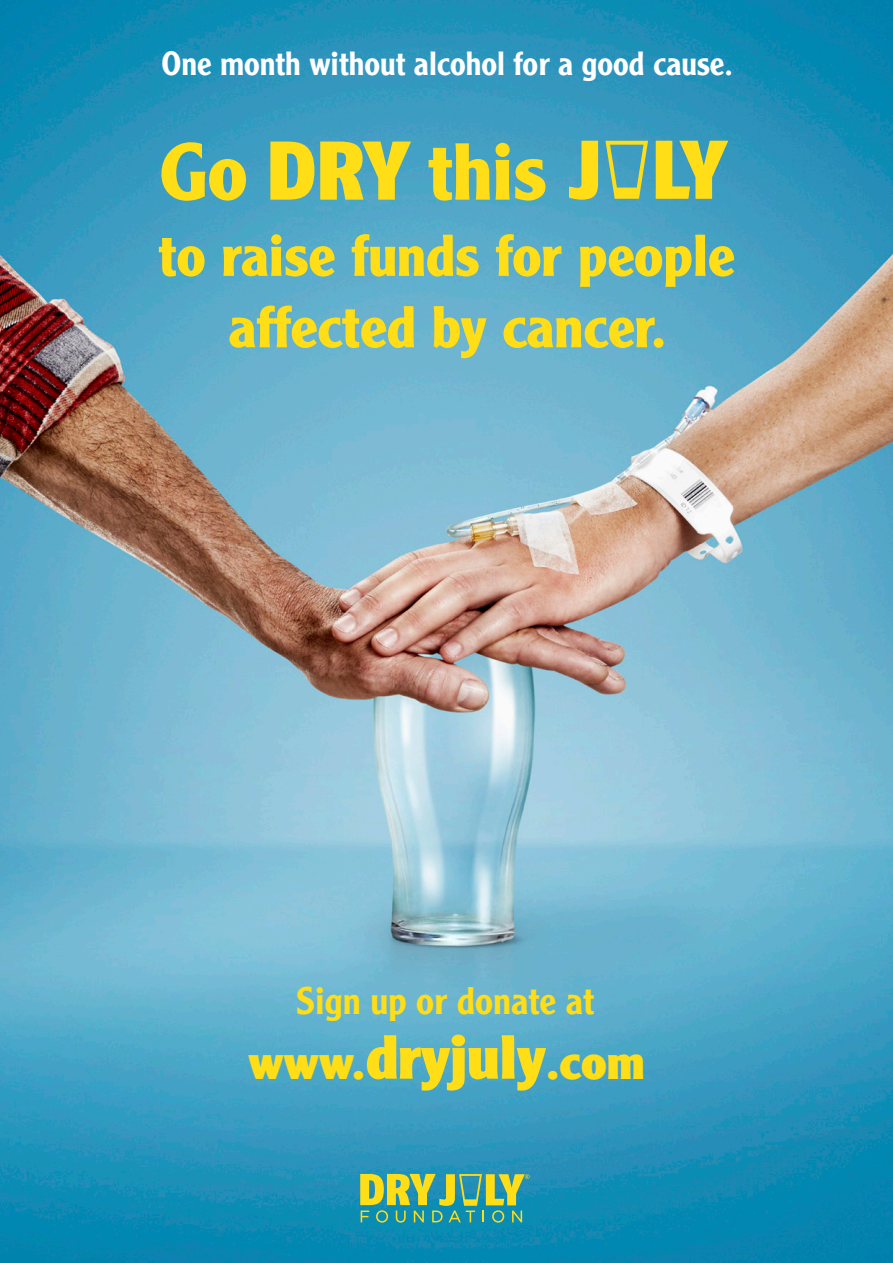
<style>
.page{position:relative;width:893px;height:1263px;background:#fff}
.page>*{position:absolute;margin:0;border:0;box-sizing:border-box;transform-origin:0 0}
.t1{font:700 78.9px "Clearface Gothic LH";color:#ffdd17}
.t2{font:700 57.75px/71.4px "Clearface Gothic LH";color:#ffdd17;text-align:center}
.t3{font:900 47.85px "Clearface Gothic LH";color:#ffdd17}
.t4{font:500 37.35px "Clearface Gothic LH";color:#ffdd17}
.t5{font:500 32.7px "Clearface Gothic LH";color:#fff}
.s1{font-size:60.9px}
</style>
<div class="page">
<img style="left:0;top:0;width:893px;height:1263px">
<svg style="left:360px;top:1174px;width:169px;height:48px;background:#73ad74"></svg>
<svg style="left:270px;top:142px;width:44px;height:58px;background:#d5cf3d"></svg>
<svg style="left:320px;top:142px;width:91px;height:58px;background:#bec854"></svg>
<svg style="left:569px;top:141px;width:29px;height:59px;background:#bac656"></svg>
<svg style="left:656px;top:141px;width:72px;height:58px;background:#b2c258"></svg>
<svg style="left:605px;top:141px;width:43px;height:58px;background:#7cb18b"></svg>
<p class="t5" style="left:162px;top:44px;width:573px">One month without alcohol for a good cause.</p>
<p class="t1" style="left:160px;top:126px;width:89px">Go</p>
<p class="t1" style="left:428px;top:126px;width:120px">this</p>
<p class="t2" style="left:158px;top:220px;width:578px">to raise funds for people affected by cancer.</p>
<p class="t4" style="left:296px;top:977px;width:300px">Sign up or donate at</p>
<p class="t3" style="left:248px;top:1032px;width:398px">www.<span class="s1">dryjuly</span>.com</p>
</div>
